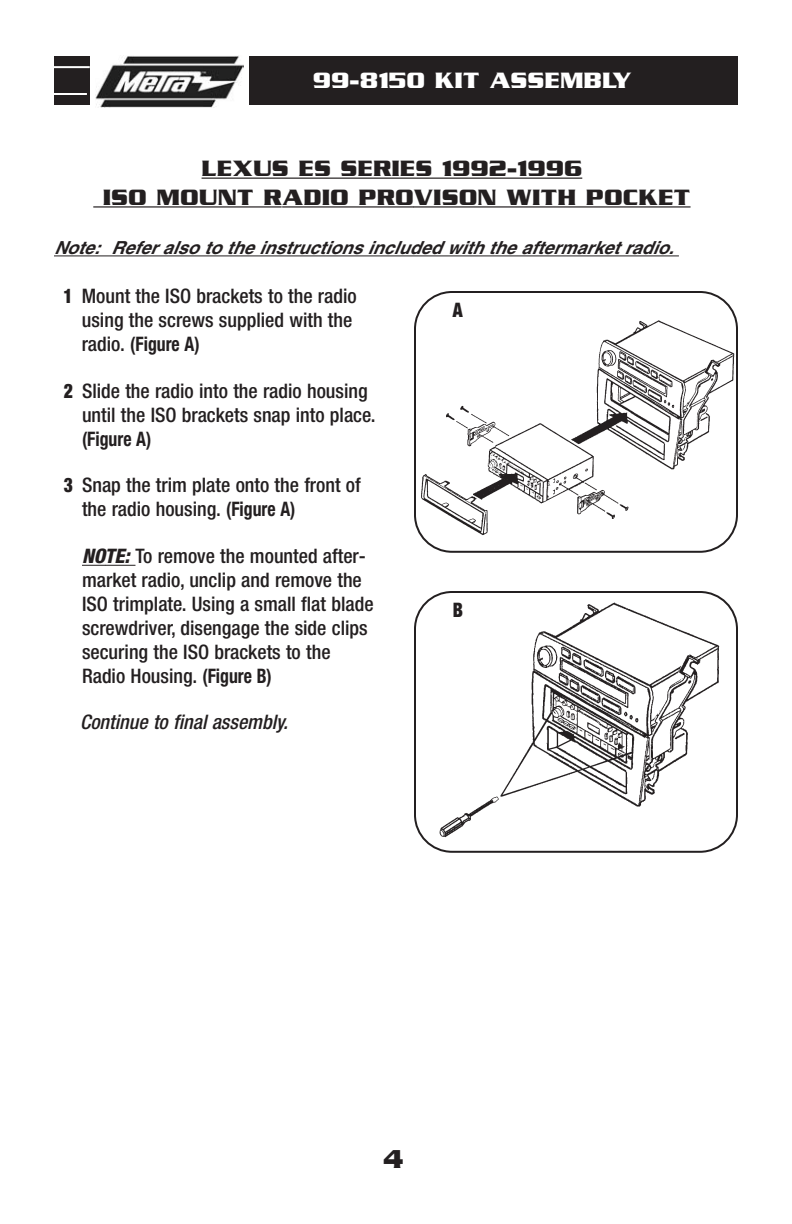
<style>
.page{position:relative;width:792px;height:1224px;background:#fff}
.page>*{position:absolute;margin:0;border:0;box-sizing:border-box;transform-origin:0 0}
.t1{font:700 28px "Serpentine ICG";color:#231f20;scale:.87 1}
.t2{font:700 24px/28.8px "Serpentine ICG";color:#231f20;text-align:center}
.t3{font:700 24px "Serpentine ICG";color:#fff}
.t4{font:500 condensed 20px/24px "Helvetica Neue";color:#231f20}
.t5{font:italic 500 condensed 20px "Helvetica Neue";color:#231f20}
.t6{font:700 condensed 20px "Helvetica Neue";color:#231f20;scale:.89 1}
.t7{font:900 condensed 20px "Helvetica Neue";color:#231f20;scale:.89 1}
.t8{font:italic 700 18px "Helvetica";color:#231f20}
.s1{font-weight:700}
.s2{font-weight:800;font-style:italic}
</style>
<div class="page">
<div style="left:54px;top:57px;width:684px;height:48px;background:#231f20"></div>
<div style="left:91px;top:34px;width:158px;height:89px;background:#fff"></div>
<img style="left:95px;top:55px;width:148px;height:53px">
<hr style="left:0;top:93px;width:87px;height:2px;background:#fff">
<hr style="left:0;top:66px;width:90px;height:2px;background:#fff">
<svg style="left:82px;top:565px;width:23px;height:1px"></svg>
<hr style="left:105px;top:565px;width:30px;height:1px;background:#231f20">
<svg style="left:414px;top:291px;width:324px;height:262px"></svg>
<svg style="left:414px;top:591px;width:324px;height:262px"></svg>
<hr style="left:202px;top:178px;width:380px;height:1px;background:#231f20">
<hr style="left:93px;top:206px;width:189px;height:2px;background:#231f20">
<hr style="left:282px;top:206px;width:132px;height:2px;background:#231f20">
<hr style="left:413px;top:206px;width:278px;height:2px;background:#231f20">
<hr style="left:54px;top:255px;width:625px;height:1px;background:#231f20">
<p class="t3" style="left:313px;top:65px;width:321px">99-8150 KIT ASSEMBLY</p>
<p class="t2" style="left:103px;top:153px;width:589px">LEXUS ES SERIES 1992-1996<br>ISO MOUNT RADIO PROVISON WITH POCKET</p>
<p class="t8" style="left:54px;top:241px;width:625px">Note: Refer also to the instructions included with the aftermarket radio.</p>
<p class="t7" style="left:64px;top:288px;width:12px">1</p>
<p class="t4" style="left:82px;top:285px;width:276px">Mount the ISO brackets to the radio using the screws supplied with the radio. <span class="s1">(Figure A)</span></p>
<p class="t7" style="left:453px;top:303px;width:13px">A</p>
<p class="t7" style="left:64px;top:384px;width:12px">2</p>
<p class="t4" style="left:82px;top:381px;width:295px">Slide the radio into the radio housing until the ISO brackets snap into place.</p>
<p class="t6" style="left:82px;top:432px;width:79px">(Figure A)</p>
<p class="t7" style="left:64px;top:478px;width:12px">3</p>
<p class="t4" style="left:82px;top:475px;width:280px">Snap the trim plate onto the front of the radio housing. <span class="s1">(Figure A)</span></p>
<p class="t4" style="left:82px;top:546px;width:293px"><span class="s2">NOTE:</span> To remove the mounted after&shy;market radio, unclip and remove the ISO trimplate. Using a small flat blade screwdriver, disengage the side clips securing the ISO brackets to the Radio Housing. <span class="s1">(Figure B)</span></p>
<p class="t5" style="left:80px;top:715px;width:209px">Continue to final assembly.</p>
<p class="t7" style="left:453px;top:603px;width:13px">B</p>
<h1 class="t1" style="left:383px;top:1142px;width:26px">4</h1>
</div>
